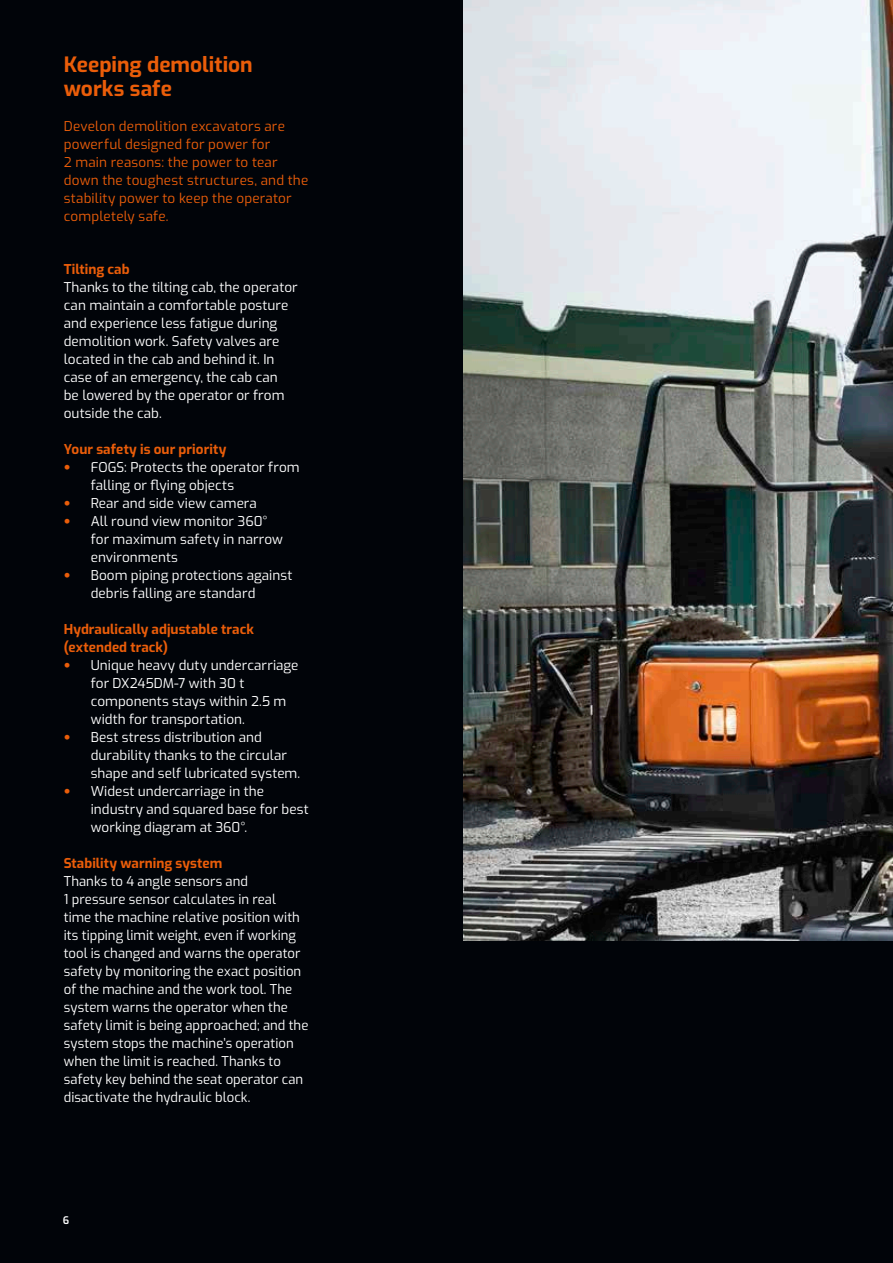
<style>
.page{position:relative;width:893px;height:1263px;background:#010409}
.page>*{position:absolute;margin:0;border:0;box-sizing:border-box;transform-origin:0 0}
.t1{font:700 21px/24px "Exo";color:#ea5d09}
.t2{font:13.5px/18px "Exo";letter-spacing:.005em;color:#fff}
.t3{font:13.5px/18px "Exo";letter-spacing:.015em;color:#ea5d09}
.t4{font:700 13.5px/18px "Exo";letter-spacing:.005em;color:#ea5d09}
.t5{font:600 10.5px "Exo";color:#fff}
.s1{font-family:"Helvetica Neue LT Pro";font-weight:700;color:#ea5d09}
</style>
<div class="page">
<img style="left:464px;top:0;width:429px;height:940px">
<h1 class="t1" style="left:64px;top:51px;width:190px">Keeping demolition works safe</h1>
<p class="t3" style="left:64px;top:116px;width:246px">Develon demolition excavators are powerful designed for power for<br>2 main reasons: the power to tear down the toughest structures, and the stability power to keep the operator completely safe.</p>
<p class="t4" style="left:64px;top:259px;width:67px">Tilting cab</p>
<p class="t2" style="left:64px;top:277px;width:235px">Thanks to the tilting cab, the operator can maintain a comfortable posture and experience less fatigue during demolition work. Safety valves are located in the cab and behind it. In case of an emergency, the cab can<br>be lowered by the operator or from outside the cab.</p>
<p class="t4" style="left:64px;top:439px;width:164px">Your safety is our priority</p>
<p class="t2" style="left:91px;top:457px;width:210px;text-indent:-27px"><span class="s1">•</span> FOGS: Protects the operator from falling or flying objects</p>
<p class="t2" style="left:64px;top:493px;width:195px"><span class="s1">•</span> Rear and side view camera</p>
<p class="t2" style="left:91px;top:511px;width:194px;text-indent:-27px"><span class="s1">•</span> All round view monitor 360° for maximum safety in narrow environments</p>
<p class="t2" style="left:91px;top:565px;width:203px;text-indent:-27px"><span class="s1">•</span> Boom piping protections against debris falling are standard</p>
<p class="t4" style="left:64px;top:619px;width:192px">Hydraulically adjustable track (extended track)</p>
<p class="t2" style="left:91px;top:655px;width:209px;text-indent:-27px"><span class="s1">•</span> Unique heavy duty undercarriage for DX245DM-7 with 30 t components stays within 2.5 m width for transportation.</p>
<p class="t2" style="left:91px;top:727px;width:211px;text-indent:-27px"><span class="s1">•</span> Best stress distribution and durability thanks to the circular shape and self lubricated system.</p>
<p class="t2" style="left:91px;top:781px;width:219px;text-indent:-27px"><span class="s1">•</span> Widest undercarriage in the industry and squared base for best working diagram at 360°.</p>
<p class="t4" style="left:64px;top:853px;width:160px">Stability warning system</p>
<p class="t2" style="left:64px;top:871px;width:246px">Thanks to 4 angle sensors and<br>1 pressure sensor calculates in real<br>time the machine relative position with its tipping limit weight, even if working tool is changed and warns the operator safety by monitoring the exact position of the machine and the work tool. The system warns the operator when the safety limit is being approached; and the system stops the machine’s operation when the limit is reached. Thanks to safety key behind the seat operator can disactivate the hydraulic block.</p>
<p class="t5" style="left:63px;top:1213px;width:8px">6</p>
</div>
